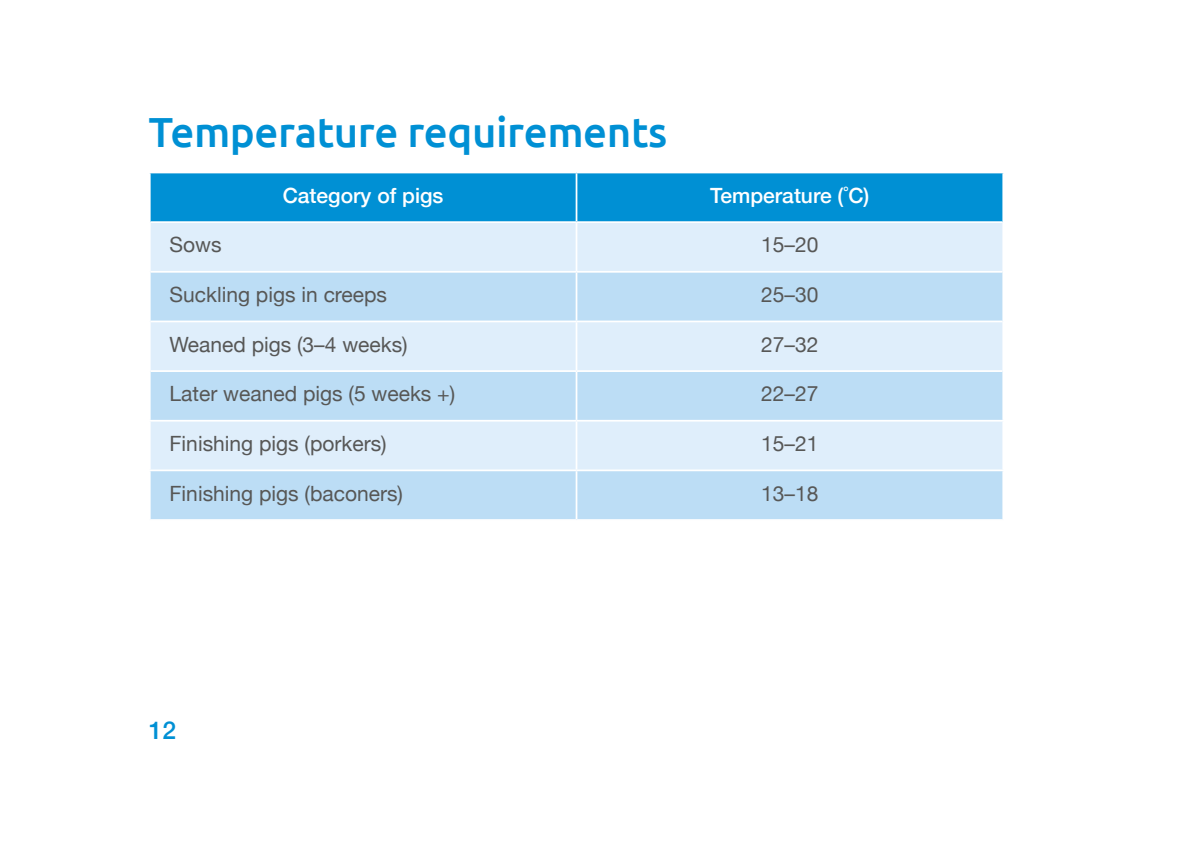
<style>
.page{position:relative;width:1191px;height:844px;background:#fff}
.page>*{position:absolute;margin:0;border:0;box-sizing:border-box;transform-origin:0 0}
.A6_PAGE_HEADINGS{font:500 42px "Ubuntu";letter-spacing:-.01em;color:#0090d4}
.t1{font:500 24.5px "Helvetica Neue";color:#0090d4}
.A6_TABLE_BODY{font:21px "Helvetica Neue";color:#575756}
.A6_TABLE_HEADING{font:500 21px "Helvetica Neue";color:#fff}
</style>
<div class="page">
<div style="left:151px;top:173px;width:851px;height:48px;background:#0090d4"></div>
<div style="left:151px;top:223px;width:851px;height:48px;background:#dfeefb"></div>
<div style="left:151px;top:272px;width:851px;height:247px;background:#bcddf5"></div>
<svg style="left:151px;top:322px;width:851px;height:147px;background:#d3e8f9"></svg>
<hr style="left:149px;top:420px;width:427px;height:1px;background:#fff">
<hr style="left:576px;top:420px;width:428px;height:1px;background:#fff">
<hr style="left:149px;top:469px;width:427px;height:2px;background:#fff">
<hr style="left:576px;top:469px;width:428px;height:2px;background:#fff">
<hr style="left:575px;top:173px;width:2px;height:48px;background:#fff">
<hr style="left:575px;top:223px;width:2px;height:48px;background:#fff">
<hr style="left:575px;top:272px;width:2px;height:48px;background:#fff">
<hr style="left:575px;top:372px;width:2px;height:48px;background:#fff">
<hr style="left:575px;top:421px;width:2px;height:48px;background:#fff">
<hr style="left:575px;top:471px;width:2px;height:48px;background:#fff">
<hr style="left:151px;top:320px;width:425px;height:2px;background:#fff">
<hr style="left:576px;top:320px;width:426px;height:2px;background:#fff">
<hr style="left:575px;top:322px;width:2px;height:48px;background:#fff">
<hr style="left:151px;top:370px;width:425px;height:2px;background:#fff">
<hr style="left:576px;top:370px;width:426px;height:2px;background:#fff">
<p class="A6_PAGE_HEADINGS" style="left:149px;top:105px;width:520px">Temperature requirements</p>
<p class="A6_TABLE_HEADING" style="left:283px;top:179px;width:162px">Category of pigs</p>
<p class="A6_TABLE_HEADING" style="left:710px;top:179px;width:161px">Temperature (˚C)</p>
<p class="A6_TABLE_BODY" style="left:170px;top:230px;width:54px">Sows</p>
<p class="A6_TABLE_BODY" style="left:761px;top:230px;width:59px">15–20</p>
<p class="A6_TABLE_BODY" style="left:170px;top:279px;width:219px">Suckling pigs in creeps</p>
<p class="A6_TABLE_BODY" style="left:761px;top:279px;width:59px">25–30</p>
<p class="A6_TABLE_BODY" style="left:170px;top:329px;width:239px">Weaned pigs (3–4 weeks)</p>
<p class="A6_TABLE_BODY" style="left:761px;top:329px;width:59px">27–32</p>
<p class="A6_TABLE_BODY" style="left:170px;top:378px;width:287px">Later weaned pigs (5 weeks +)</p>
<p class="A6_TABLE_BODY" style="left:761px;top:378px;width:59px">22–27</p>
<p class="A6_TABLE_BODY" style="left:170px;top:428px;width:219px">Finishing pigs (porkers)</p>
<p class="A6_TABLE_BODY" style="left:761px;top:428px;width:59px">15–21</p>
<p class="A6_TABLE_BODY" style="left:170px;top:478px;width:235px">Finishing pigs (baconers)</p>
<p class="A6_TABLE_BODY" style="left:761px;top:478px;width:59px">13–18</p>
<p class="t1" style="left:149px;top:710px;width:29px">12</p>
</div>
